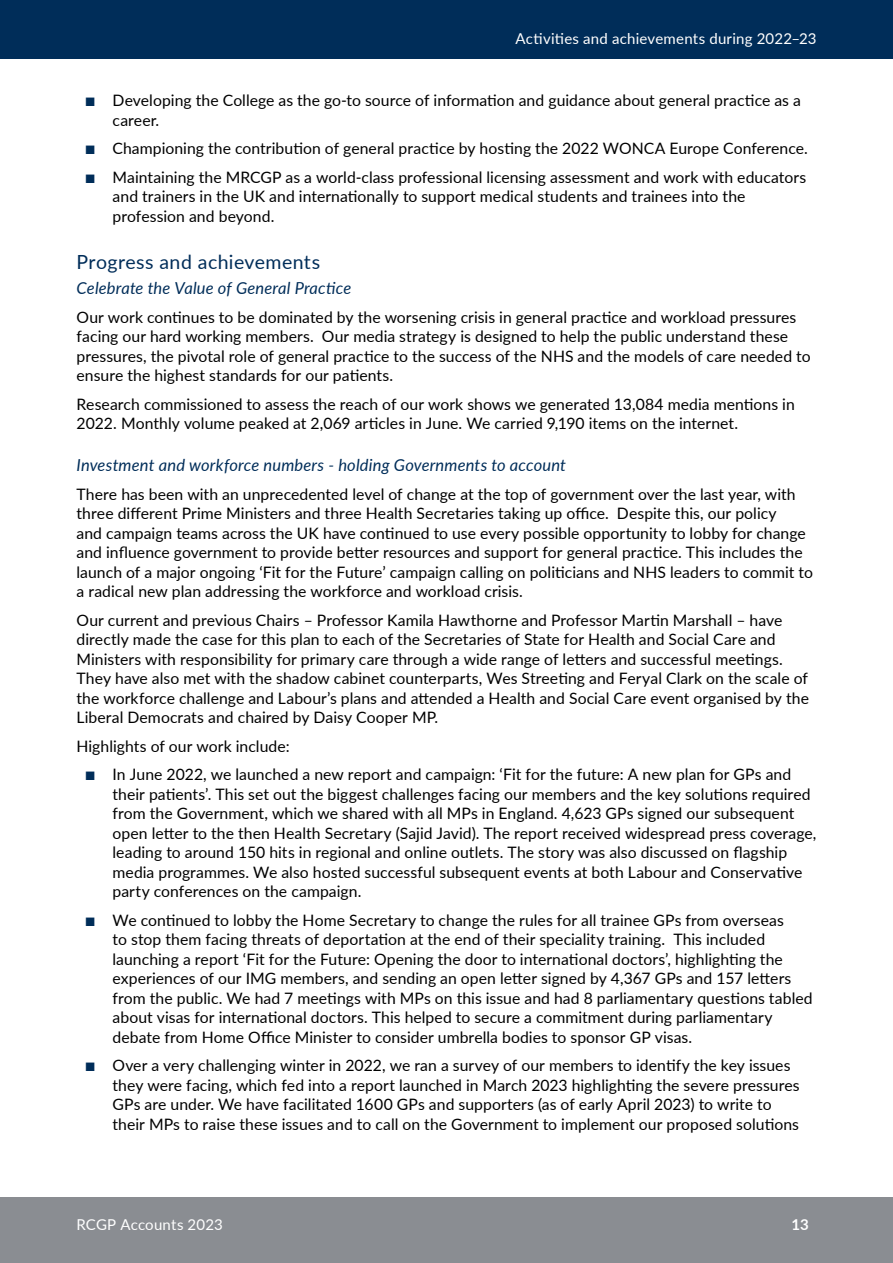
<style>
.page{position:relative;width:893px;height:1263px;background:#fff}
.page>*{position:absolute;margin:0;border:0;box-sizing:border-box;transform-origin:0 0}
.Section_subhead_a{font:19.5px "Lato";letter-spacing:.02em;color:#002d59}
.Section_subhead_b{font:italic 16.5px "Lato";letter-spacing:.01em;color:#002d59}
.Bullet_list{font:15.75px/19.5px "Lato";letter-spacing:.005em;color:#000}
.Main_text{font:15.75px/19.5px "Lato";letter-spacing:.005em;color:#000}
.t1{font:15px "Lato";letter-spacing:.015em;color:#fff}
.t2{font:700 15px "Lato";color:#fff}
.s1{font-family:"Free Sans";font-size:12px;color:#002d59}
</style>
<div class="page">
<div style="left:0;top:0;width:893px;height:59px;background:#002d59"></div>
<div style="left:0;top:1198px;width:893px;height:65px;background:#8a8d92"></div>
<p class="t1" style="left:516px;top:28px;width:302px">Activities and achievements during 2022–23</p>
<p class="Bullet_list" style="left:113px;top:90px;width:690px;text-indent:-27px"><span class="s1">■</span> Developing the College as the go-to source of information and guidance about general practice as a career.</p>
<p class="Bullet_list" style="left:86px;top:138px;width:724px"><span class="s1">■</span> Championing the contribution of general practice by hosting the 2022 WONCA Europe Conference.</p>
<p class="Bullet_list" style="left:113px;top:167px;width:695px;text-indent:-27px"><span class="s1">■</span> Maintaining the MRCGP as a world-class professional licensing assessment and work with educators and trainers in the UK and internationally to support medical students and trainees into the profession and beyond.</p>
<h3 class="Section_subhead_a" style="left:77px;top:247px;width:245px">Progress and achievements</h3>
<h4 class="Section_subhead_b" style="left:77px;top:276px;width:276px">Celebrate the Value of General Practice</h4>
<p class="Main_text" style="left:77px;top:306px;width:736px">Our work continues to be dominated by the worsening crisis in general practice and workload pressures facing our hard working members. Our media strategy is designed to help the public understand these pressures, the pivotal role of general practice to the success of the NHS and the models of care needed to ensure the highest standards for our patients.</p>
<p class="Main_text" style="left:77px;top:393px;width:720px">Research commissioned to assess the reach of our work shows we generated 13,084 media mentions in<br>2022. Monthly volume peaked at 2,069 articles in June. We carried 9,190 items on the internet.</p>
<h4 class="Section_subhead_b" style="left:77px;top:453px;width:491px">Investment and workforce numbers - holding Governments to account</h4>
<p class="Main_text" style="left:77px;top:483px;width:738px">There has been with an unprecedented level of change at the top of government over the last year, with three different Prime Ministers and three Health Secretaries taking up office. Despite this, our policy<br>and campaign teams across the UK have continued to use every possible opportunity to lobby for change and influence government to provide better resources and support for general practice. This includes the launch of a major ongoing ‘Fit for the Future’ campaign calling on politicians and NHS leaders to commit to a radical new plan addressing the workforce and workload crisis.</p>
<p class="Main_text" style="left:77px;top:609px;width:734px">Our current and previous Chairs – Professor Kamila Hawthorne and Professor Martin Marshall – have directly made the case for this plan to each of the Secretaries of State for Health and Social Care and Ministers with responsibility for primary care through a wide range of letters and successful meetings.<br>They have also met with the shadow cabinet counterparts, Wes Streeting and Feryal Clark on the scale of the workforce challenge and Labour’s plans and attended a Health and Social Care event organised by the Liberal Democrats and chaired by Daisy Cooper MP.</p>
<p class="Main_text" style="left:77px;top:735px;width:215px">Highlights of our work include:</p>
<p class="Bullet_list" style="left:113px;top:764px;width:705px;text-indent:-27px"><span class="s1">■</span> In June 2022, we launched a new report and campaign: ‘Fit for the future: A new plan for GPs and their patients’. This set out the biggest challenges facing our members and the key solutions required from the Government, which we shared with all MPs in England. 4,623 GPs signed our subsequent open letter to the then Health Secretary (Sajid Javid). The report received widespread press coverage, leading to around 150 hits in regional and online outlets. The story was also discussed on flagship media programmes. We also hosted successful subsequent events at both Labour and Conservative party conferences on the campaign.</p>
<p class="Bullet_list" style="left:113px;top:909px;width:702px;text-indent:-27px"><span class="s1">■</span> We continued to lobby the Home Secretary to change the rules for all trainee GPs from overseas<br>to stop them facing threats of deportation at the end of their speciality training. This included launching a report ‘Fit for the Future: Opening the door to international doctors’, highlighting the experiences of our IMG members, and sending an open letter signed by 4,367 GPs and 157 letters from the public. We had 7 meetings with MPs on this issue and had 8 parliamentary questions tabled about visas for international doctors. This helped to secure a commitment during parliamentary debate from Home Office Minister to consider umbrella bodies to sponsor GP visas.</p>
<p class="Bullet_list" style="left:113px;top:1055px;width:689px;text-indent:-27px"><span class="s1">■</span> Over a very challenging winter in 2022, we ran a survey of our members to identify the key issues they were facing, which fed into a report launched in March 2023 highlighting the severe pressures GPs are under. We have facilitated 1600 GPs and supporters (as of early April 2023) to write to their MPs to raise these issues and to call on the Government to implement our proposed solutions</p>
<p class="t1" style="left:77px;top:1214px;width:148px">RCGP Accounts 2023</p>
<p class="t2" style="left:791px;top:1214px;width:19px">13</p>
</div>
